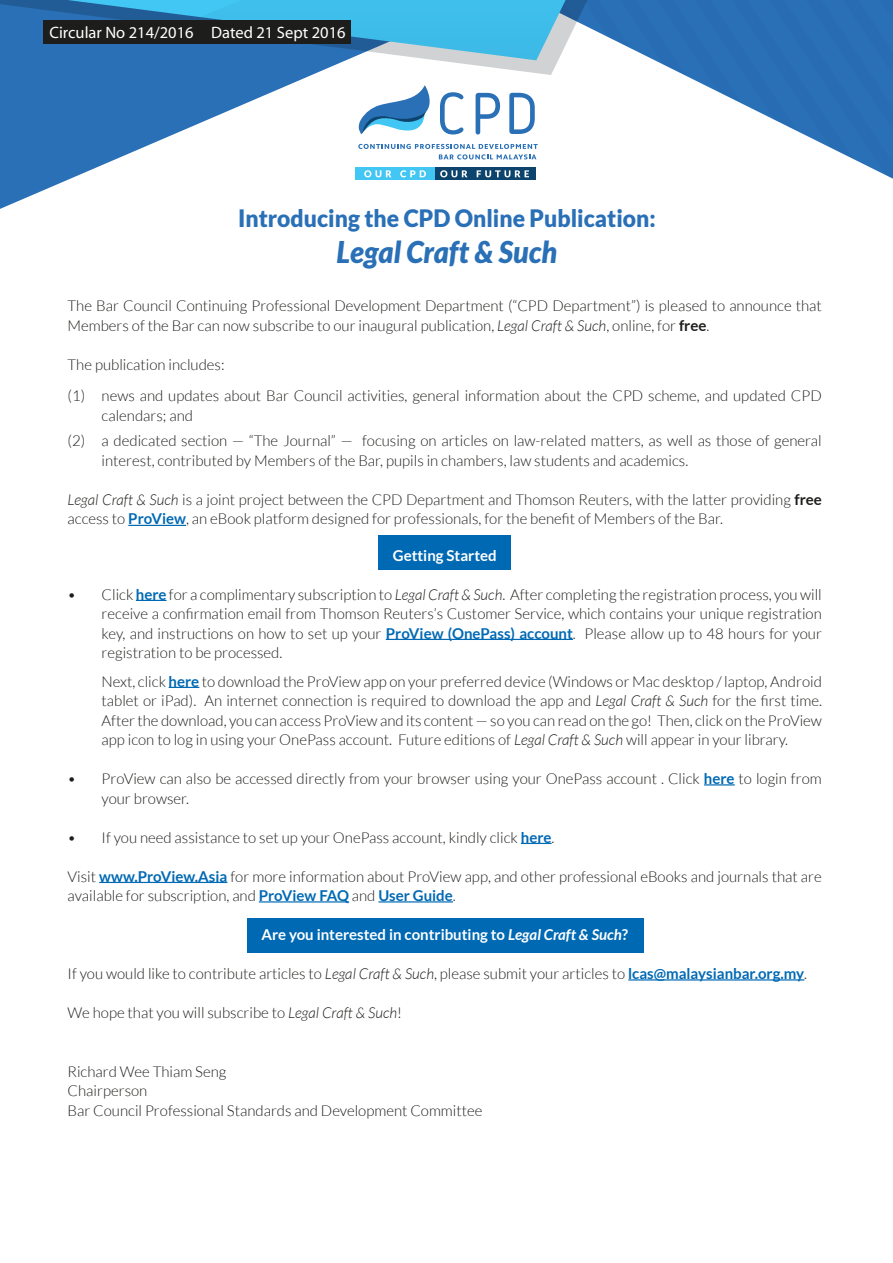
<style>
.page{position:relative;width:893px;height:1263px;background:#fff}
.page>*{position:absolute;margin:0;border:0;box-sizing:border-box;transform-origin:0 0}
.t1{font:italic 900 30px "Lato";color:#2a70b7;scale:.95 1}
.t2{font:900 24px "Lato";color:#2a70b7;scale:.95 1}
.t3{font:16.5px "Myriad";color:#fff}
.t4{font:300 15px/19.5px "Lato";color:#1d1d1b}
.t5{font:700 15px "Lato";color:#fff}
.s1{font-style:italic}
.s2{font-weight:700}
.s3{font-weight:700;color:#0069b4}
</style>
<div class="page">
<svg style="left:0;top:135px;width:429px;height:74px"></svg>
<div style="left:247px;top:918px;width:397px;height:34px;background:#0069b4"></div>
<div style="left:378px;top:536px;width:133px;height:34px;background:#0069b4"></div>
<svg style="left:358px;top:144px;width:180px;height:15px"></svg>
<svg style="left:0;top:0;width:893px;height:135px"></svg>
<div style="left:356px;top:168px;width:180px;height:12px;background:#0c446d"></div>
<div style="left:356px;top:168px;width:79px;height:12px;background:#42c6f3"></div>
<svg style="left:364px;top:170px;width:27px;height:7px"></svg>
<svg style="left:400px;top:170px;width:26px;height:7px"></svg>
<svg style="left:440px;top:170px;width:27px;height:7px"></svg>
<svg style="left:477px;top:170px;width:52px;height:7px"></svg>
<div style="left:44px;top:20px;width:307px;height:23px;background:#1d1d1b"></div>
<hr style="left:128px;top:525px;width:58px;height:1px;background:#0069b4">
<hr style="left:136px;top:600px;width:31px;height:1px;background:#0069b4">
<hr style="left:386px;top:639px;width:187px;height:1px;background:#0069b4">
<hr style="left:169px;top:687px;width:30px;height:1px;background:#0069b4">
<hr style="left:704px;top:784px;width:31px;height:1px;background:#0069b4">
<hr style="left:521px;top:843px;width:31px;height:1px;background:#0069b4">
<hr style="left:99px;top:882px;width:128px;height:1px;background:#0069b4">
<hr style="left:259px;top:901px;width:90px;height:1px;background:#0069b4">
<hr style="left:378px;top:901px;width:75px;height:1px;background:#0069b4">
<hr style="left:628px;top:979px;width:176px;height:1px;background:#0069b4">
<p class="t3" style="left:50px;top:24px;width:298px">Circular No 214/2016 Dated 21 Sept 2016</p>
<h2 class="t2" style="left:238px;top:204px;width:441px">Introducing the CPD Online Publication:</h2>
<h1 class="t1" style="left:337px;top:234px;width:234px">Legal Craft &amp; Such</h1>
<p class="t4" style="left:68px;top:296px;width:756px">The Bar Council Continuing Professional Development Department (“CPD Department”) is pleased to announce that<br>Members of the Bar can now subscribe to our inaugural publication, <span class="s1">Legal Craft &amp; Such</span>, online, for <span class="s2">free</span>.</p>
<p class="t4" style="left:68px;top:349px;width:756px;line-height:31.5px">The publication includes:<br>(1) news and updates about Bar Council activities, general information about the CPD scheme, and updated CPD</p>
<p class="t4" style="left:68px;top:403px;width:756px;line-height:25.5px;text-indent:34px">calendars; and<br>(2) a dedicated section — “The Journal” — focusing on articles on law-related matters, as well as those of general</p>
<p class="t4" style="left:102px;top:451px;width:588px">interest, contributed by Members of the Bar, pupils in chambers, law students and academics.</p>
<p class="t4" style="left:68px;top:490px;width:756px"><span class="s1">Legal Craft &amp; Such</span> is a joint project between the CPD Department and Thomson Reuters, with the latter providing <span class="s2">free </span>access to <span class="s3">ProView</span>, an eBook platform designed for professionals, for the benefit of Members of the Bar.</p>
<p class="t5" style="left:393px;top:546px;width:105px">Getting Started</p>
<p class="t4" style="left:102px;top:584px;width:722px;text-align:justify;text-indent:-34px">• Click <span class="s3">here</span> for a complimentary subscription to <span class="s1">Legal Craft &amp; Such</span>. After completing the registration process, you will receive a confirmation email from Thomson Reuters’s Customer Service, which contains your unique registration key, and instructions on how to set up your <span class="s3">ProView (OnePass) account</span>. Please allow up to 48 hours for your registration to be processed.</p>
<p class="t4" style="left:102px;top:671px;width:722px;text-align:justify">Next, click <span class="s3">here</span> to download the ProView app on your preferred device (Windows or Mac desktop / laptop, Android tablet or iPad). An internet connection is required to download the app and <span class="s1">Legal Craft &amp; Such</span> for the first time.<br>After the download, you can access ProView and its content — so you can read on the go! Then, click on the ProView app icon to log in using your OnePass account. Future editions of <span class="s1">Legal Craft &amp; Such</span> will appear in your library.</p>
<p class="t4" style="left:102px;top:769px;width:722px;text-indent:-34px">• ProView can also be accessed directly from your browser using your OnePass account . Click <span class="s3">here</span> to login from your browser.</p>
<p class="t4" style="left:68px;top:827px;width:488px">• If you need assistance to set up your OnePass account, kindly click <span class="s3">here</span>.</p>
<p class="t4" style="left:68px;top:866px;width:756px">Visit <span class="s3">www.ProView.Asia</span> for more information about ProView app, and other professional eBooks and journals that are available for subscription, and <span class="s3">ProView FAQ</span> and <span class="s3">User Guide</span>.</p>
<p class="t5" style="left:261px;top:926px;width:368px">Are you interested in contributing to <span class="s1">Legal Craft &amp; Such</span>?</p>
<p class="t4" style="left:68px;top:964px;width:741px">If you would like to contribute articles to <span class="s1">Legal Craft &amp; Such</span>, please submit your articles to <span class="s3">lcas@malaysianbar.org.my</span>.</p>
<p class="t4" style="left:68px;top:1003px;width:336px">We hope that you will subscribe to <span class="s1">Legal Craft &amp; Such</span>!</p>
<p class="t4" style="left:68px;top:1061px;width:416px">Richard Wee Thiam Seng<br>Chairperson<br>Bar Council Professional Standards and Development Committee</p>
</div>
